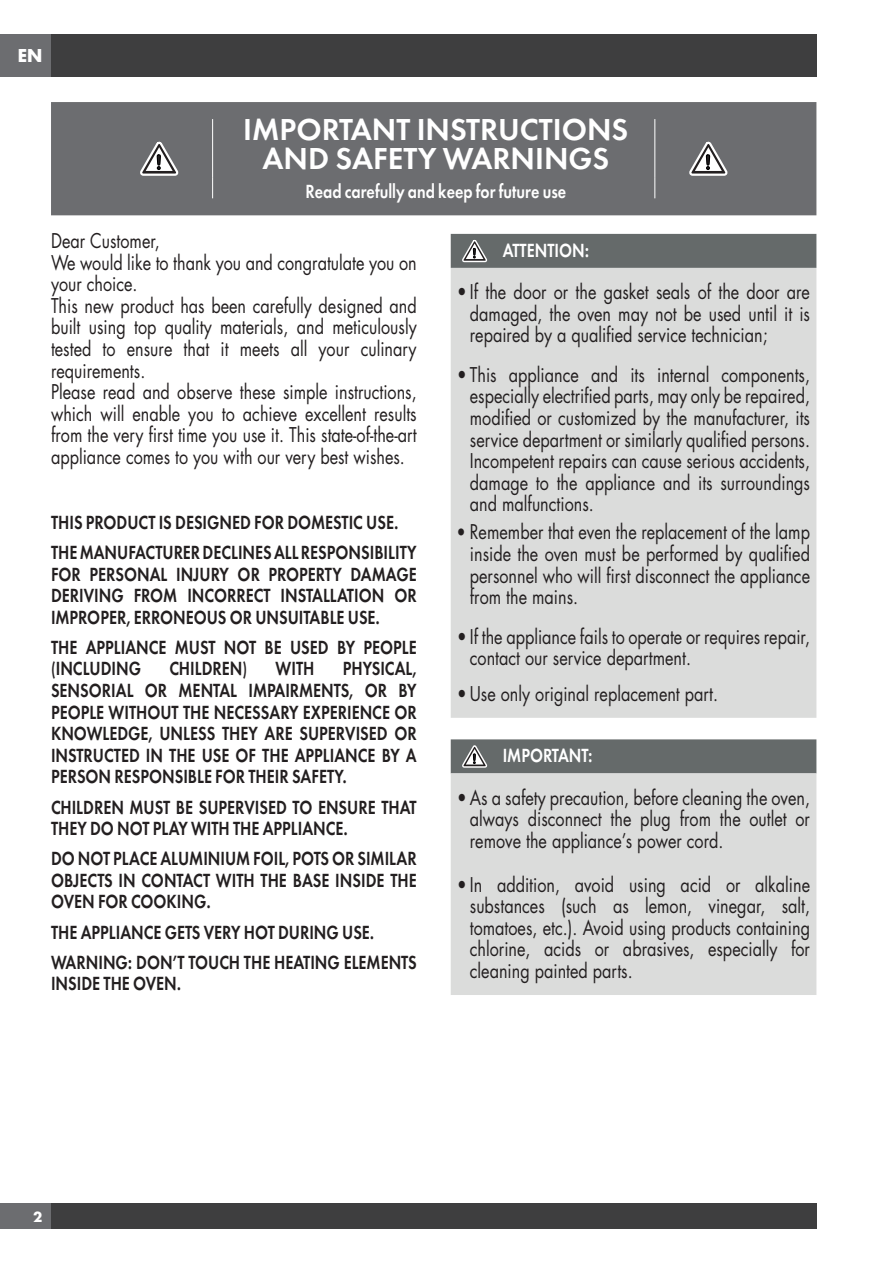
<style>
.page{position:relative;width:893px;height:1263px;background:#fff}
.page>*{position:absolute;margin:0;border:0;box-sizing:border-box;transform-origin:0 0}
.t1{font:31.5px/28.5px "Futura Dem Bld";color:#fff;text-align:center}
.t2{font:19.8px/21.6px "Futura";color:#231f20;text-align:justify;scale:.82 1}
.t3{font:19.8px/21.6px "Futura Dem Bld";color:#231f20;scale:.82 1}
.t4{font:19.8px "Futura Dem Bld";color:#fff;scale:.82 1}
.t5{font:700 17.25px "Futura";color:#fff}
.t6{font:700 13.5px "Futura";color:#fff}
.s1{font-family:"Helvetica Neue"}
</style>
<div class="page">
<div style="left:0;top:34px;width:51px;height:43px;background:#6c6d70"></div>
<div style="left:51px;top:34px;width:765px;height:43px;background:#3e3e3f"></div>
<div style="left:0;top:1203px;width:51px;height:26px;background:#6c6d70"></div>
<div style="left:51px;top:1203px;width:765px;height:26px;background:#3e3e3f"></div>
<div style="left:451px;top:268px;width:365px;height:450px;background:#dbdcdb"></div>
<div style="left:451px;top:234px;width:365px;height:34px;background:#656a6a"></div>
<div style="left:451px;top:773px;width:365px;height:222px;background:#dbdcdb"></div>
<div style="left:451px;top:739px;width:365px;height:34px;background:#656a6a"></div>
<div style="left:51px;top:102px;width:765px;height:113px;background:#6c6d70"></div>
<hr style="left:212px;top:119px;width:1px;height:58px;background:#fff">
<hr style="left:654px;top:119px;width:1px;height:58px;background:#fff">
<svg style="left:212px;top:177px;width:1px;height:21px"></svg>
<svg style="left:654px;top:177px;width:1px;height:21px"></svg>
<svg style="left:140px;top:142px;width:39px;height:34px"></svg>
<svg style="left:689px;top:142px;width:39px;height:34px"></svg>
<p class="t5" style="left:18px;top:44px;width:26px">EN</p>
<h1 class="t1" style="left:243px;top:118px;width:387px">IMPORTANT INSTRUCTIONS<br>AND SAFETY WARNINGS</h1>
<p class="t4" style="left:305px;top:179px;width:320px">Read carefully and keep for future use</p>
<p class="t2" style="left:51px;top:230px;width:447px;text-align:left">Dear Customer,<br>We would like to thank you and congratulate you on your choice.<br>This new product has been carefully designed and built using top quality materials, and meticulously tested to ensure that it meets all your culinary requirements.<br>Please read and observe these simple instructions, which will enable you to achieve excellent results from the very first time you use it. This state-of-the-art appliance comes to you with our very best wishes.</p>
<p class="t3" style="left:51px;top:509px;width:447px;line-height:30.2px">THIS PRODUCT IS DESIGNED FOR DOMESTIC USE.<br>THE MANUFACTURER DECLINES ALL RESPONSIBILITY</p>
<p class="t3" style="left:51px;top:565px;width:447px;text-align:justify">FOR PERSONAL INJURY OR PROPERTY DAMAGE DERIVING FROM INCORRECT INSTALLATION OR IMPROPER, ERRONEOUS OR UNSUITABLE USE.</p>
<p class="t3" style="left:51px;top:638px;width:447px">THE APPLIANCE MUST NOT BE USED BY PEOPLE (INCLUDING</p>
<p class="t3" style="left:170px;top:660px;width:96px">CHILDREN)</p>
<p class="t3" style="left:276px;top:660px;width:49px">WITH</p>
<p class="t3" style="left:51px;top:660px;width:447px;text-align:justify;text-indent:292px">PHYSICAL, SENSORIAL OR MENTAL IMPAIRMENTS, OR BY PEOPLE WITHOUT THE NECESSARY EXPERIENCE OR KNOWLEDGE, UNLESS THEY ARE SUPERVISED OR INSTRUCTED IN THE USE OF THE APPLIANCE BY A PERSON RESPONSIBLE FOR THEIR SAFETY.</p>
<p class="t3" style="left:51px;top:798px;width:447px">CHILDREN MUST BE SUPERVISED TO ENSURE THAT<br>THEY DO NOT PLAY WITH THE APPLIANCE.</p>
<p class="t3" style="left:51px;top:849px;width:447px;text-align:justify">DO NOT PLACE ALUMINIUM FOIL, POTS OR SIMILAR OBJECTS IN CONTACT WITH THE BASE INSIDE THE OVEN FOR COOKING.</p>
<p class="t3" style="left:51px;top:918px;width:447px;line-height:30.2px">THE APPLIANCE GETS VERY HOT DURING USE.<br>WARNING: DON’T TOUCH THE HEATING ELEMENTS</p>
<p class="t3" style="left:51px;top:974px;width:160px">INSIDE THE OVEN.</p>
<p class="t4" style="left:503px;top:237px;width:107px">ATTENTION:</p>
<p class="t2" style="left:470px;top:281px;width:416px;text-indent:-13px">• If the door or the gasket seals of the door are damaged, the oven may not be used until it is repaired by a qualified service technician;</p>
<p class="t2" style="left:470px;top:363px;width:416px;text-indent:-13px">• This appliance and its internal components, especially electrified parts, may only be repaired, modified or customized by the manufacturer, its service department or similarly qualified persons.<br>Incompetent repairs can cause serious accidents, damage to the appliance and its surroundings and malfunctions.</p>
<p class="t2" style="left:470px;top:521px;width:416px;text-indent:-13px"><span class="s1">•</span> Remember that even the replacement of the lamp inside the oven must be performed by qualified personnel who will first disconnect the appliance from the mains.</p>
<p class="t2" style="left:470px;top:625px;width:416px;text-indent:-13px">• If the appliance fails to operate or requires repair, contact our service department.</p>
<p class="t2" style="left:457px;top:682px;width:320px">• Use only original replacement part.</p>
<p class="t4" style="left:503px;top:743px;width:111px">IMPORTANT:</p>
<p class="t2" style="left:470px;top:786px;width:416px;text-indent:-13px">• As a safety precaution, before cleaning the oven, always disconnect the plug from the outlet or remove the appliance’s power cord.</p>
<p class="t2" style="left:470px;top:873px;width:416px;text-indent:-13px">• In addition, avoid using acid or alkaline substances (such as lemon, vinegar, salt, tomatoes, etc.). Avoid using products containing chlorine, acids or abrasives, especially for cleaning painted parts.</p>
<p class="t6" style="left:33px;top:1207px;width:11px">2</p>
</div>
